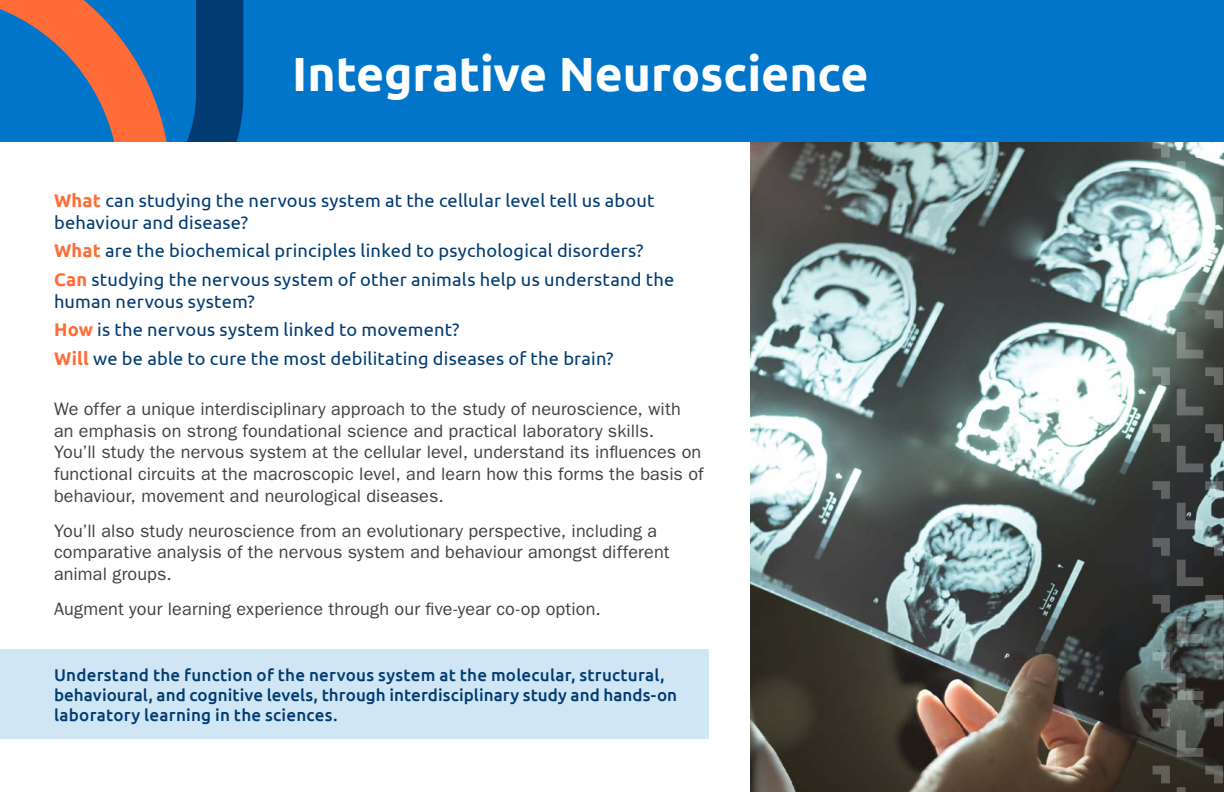
<style>
.page{position:relative;width:1224px;height:792px;background:#fff}
.page>*{position:absolute;margin:0;border:0;box-sizing:border-box;transform-origin:0 0}
.Program_Title{font:700 48px "Ubuntu";color:#fff}
.Questions{font:18.2px/21.6px "Ubuntu";letter-spacing:.01em;color:#003b71}
.Body_Copy{font:18px/21.6px "ITC Franklin Gothic Std";letter-spacing:.01em;color:#414042}
.Callout_Copy{font:500 17px/20.4px "Ubuntu";letter-spacing:.01em;color:#003b71}
.s1{font-weight:700;color:#ff6c37}
</style>
<div class="page">
<img style="left:750px;top:141px;width:474px;height:651px">
<svg style="left:1153px;top:141px;width:17px;height:16px"></svg>
<svg style="left:1153px;top:197px;width:17px;height:17px"></svg>
<svg style="left:1153px;top:254px;width:17px;height:17px"></svg>
<svg style="left:1153px;top:310px;width:17px;height:18px"></svg>
<svg style="left:1153px;top:367px;width:17px;height:18px"></svg>
<svg style="left:1153px;top:424px;width:17px;height:18px"></svg>
<svg style="left:1153px;top:481px;width:17px;height:18px"></svg>
<svg style="left:1153px;top:538px;width:17px;height:18px"></svg>
<svg style="left:1153px;top:595px;width:17px;height:18px"></svg>
<svg style="left:1153px;top:652px;width:17px;height:18px"></svg>
<svg style="left:1153px;top:709px;width:17px;height:17px"></svg>
<svg style="left:1153px;top:766px;width:17px;height:17px"></svg>
<svg style="left:1177px;top:141px;width:46px;height:47px"></svg>
<svg style="left:1177px;top:197px;width:46px;height:48px"></svg>
<svg style="left:1177px;top:254px;width:46px;height:48px"></svg>
<svg style="left:1177px;top:310px;width:46px;height:49px"></svg>
<svg style="left:1177px;top:367px;width:46px;height:48px"></svg>
<svg style="left:1177px;top:424px;width:46px;height:48px"></svg>
<svg style="left:1177px;top:481px;width:46px;height:48px"></svg>
<svg style="left:1177px;top:538px;width:46px;height:48px"></svg>
<svg style="left:1177px;top:595px;width:46px;height:48px"></svg>
<svg style="left:1177px;top:652px;width:46px;height:48px"></svg>
<svg style="left:1177px;top:709px;width:46px;height:48px"></svg>
<svg style="left:1177px;top:766px;width:46px;height:26px"></svg>
<div style="left:0;top:649px;width:708px;height:90px;background:#d1e6f5"></div>
<div style="left:0;top:0;width:1224px;height:141px;background:#0075c9"></div>
<svg style="left:0;top:0;width:243px;height:141px"></svg>
<p class="Program_Title" style="left:292px;top:45px;width:578px">Integrative Neuroscience</p>
<p class="Questions" style="left:54px;top:189px;width:602px"><span class="s1">What</span> can studying the nervous system at the cellular level tell us about behaviour and disease?</p>
<p class="Questions" style="left:54px;top:239px;width:591px"><span class="s1">What</span> are the biochemical principles linked to psychological disorders?</p>
<p class="Questions" style="left:54px;top:268px;width:622px"><span class="s1">Can</span> studying the nervous system of other animals help us understand the human nervous system?</p>
<p class="Questions" style="left:54px;top:318px;width:407px"><span class="s1">How</span> is the nervous system linked to movement?</p>
<p class="Questions" style="left:54px;top:347px;width:561px"><span class="s1">Will</span> we be able to cure the most debilitating diseases of the brain?</p>
<p class="Body_Copy" style="left:54px;top:398px;width:651px">We offer a unique interdisciplinary approach to the study of neuroscience, with an emphasis on strong foundational science and practical laboratory skills.<br>You’ll study the nervous system at the cellular level, understand its influences on functional circuits at the macroscopic level, and learn how this forms the basis of behaviour, movement and neurological diseases.</p>
<p class="Body_Copy" style="left:54px;top:520px;width:617px">You’ll also study neuroscience from an evolutionary perspective, including a comparative analysis of the nervous system and behaviour amongst different animal groups.</p>
<p class="Body_Copy" style="left:54px;top:598px;width:548px">Augment your learning experience through our five-year co-op option.</p>
<p class="Callout_Copy" style="left:54px;top:664px;width:625px">Understand the function of the nervous system at the molecular, structural, behavioural, and cognitive levels, through interdisciplinary study and hands-on laboratory learning in the sciences.</p>
</div>
